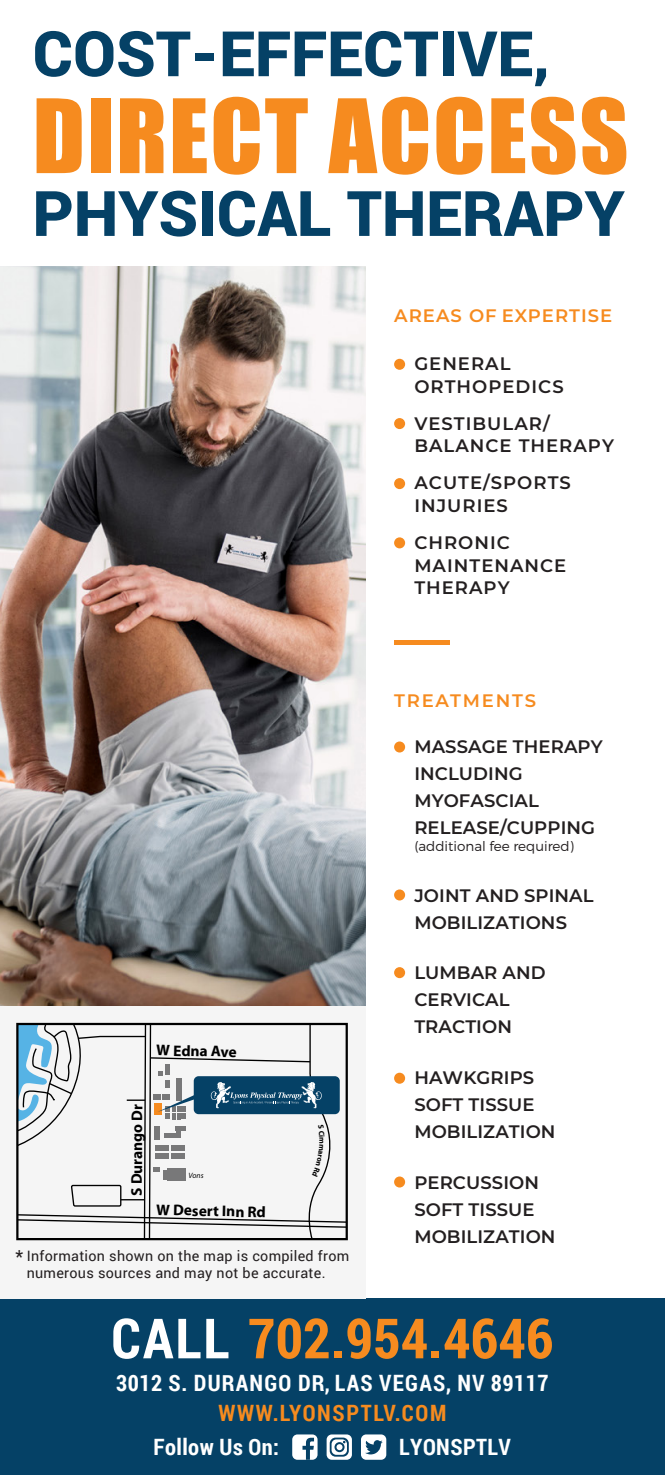
<style>
.page{position:relative;width:665px;height:1475px;background:#fff}
.page>*{position:absolute;margin:0;border:0;box-sizing:border-box;transform-origin:0 0}
.t1{font:94.5px "Impact";letter-spacing:.02em;color:#f68b1f}
.t2{font:900 62.77px "Roboto";color:#054166}
.t3{font:700 55.57px "Roboto Condensed";color:#f68b1f}
.t4{font:700 22.5px "Roboto Condensed";letter-spacing:.055em;color:#fff}
.t5{font:700 22.5px "Roboto Condensed";letter-spacing:.02em;color:#fff}
.t6{font:700 22.5px "Roboto Condensed";letter-spacing:.075em;color:#f68b1f}
.t7{font:600 18px/27px "Montserrat";letter-spacing:.005em;color:#231f20}
.t8{font:600 18px/22.5px "Montserrat";letter-spacing:.055em;color:#231f20}
.t9{font:600 18px "Montserrat";letter-spacing:.06em;color:#f68b1f}
.t10{font:600 18px "Montserrat";letter-spacing:.1em;color:#f68b1f}
.t11{font:18px "Roboto";color:#231f20}
.t12{font:700 15.53px "Myriad Pro";letter-spacing:-.005em;color:#000}
.t13{font:14.4px/17.1px "Roboto";letter-spacing:.02em;color:#231f20}
.t14{font:300 13.5px "Montserrat";color:#231f20}
.t15{font:italic 7.65px "Myriad Pro";color:#000}
.t16{font:700 7.65px "Myriad Pro";color:#000}
.s1{color:#fff}
</style>
<div class="page">
<div style="left:0;top:1298px;width:664px;height:176px;background:#054166"></div>
<div style="left:361px;top:1434px;width:25px;height:25px;background:#fff;border-radius:5px"></div>
<svg style="left:365px;top:1440px;width:17px;height:14px"></svg>
<svg style="left:326px;top:1434px;width:26px;height:25px"></svg>
<svg style="left:329px;top:1437px;width:19px;height:19px"></svg>
<div style="left:292px;top:1434px;width:25px;height:25px;background:#fff;border-radius:5px"></div>
<svg style="left:302px;top:1437px;width:12px;height:22px"></svg>
<div style="left:0;top:1005px;width:365px;height:293px;background:#f5f5f5"></div>
<svg style="left:16px;top:1022px;width:332px;height:219px;background:#4d4e4f"></svg>
<img style="left:0;top:266px;width:365px;height:739px">
<div style="left:394px;top:1176px;width:11px;height:11px;background:#f68b1f;border-radius:50%"></div>
<div style="left:394px;top:1072px;width:11px;height:11px;background:#f68b1f;border-radius:50%"></div>
<div style="left:394px;top:967px;width:11px;height:11px;background:#f68b1f;border-radius:50%"></div>
<div style="left:394px;top:889px;width:11px;height:11px;background:#f68b1f;border-radius:50%"></div>
<div style="left:394px;top:741px;width:11px;height:11px;background:#f68b1f;border-radius:50%"></div>
<div style="left:394px;top:640px;width:55px;height:5px;background:#f68b1f"></div>
<div style="left:394px;top:359px;width:11px;height:11px;background:#f68b1f;border-radius:50%"></div>
<div style="left:394px;top:418px;width:11px;height:11px;background:#f68b1f;border-radius:50%"></div>
<div style="left:394px;top:478px;width:11px;height:11px;background:#f68b1f;border-radius:50%"></div>
<div style="left:394px;top:537px;width:11px;height:11px;background:#f68b1f;border-radius:50%"></div>
<svg style="left:19px;top:1025px;width:326px;height:212px"></svg>
<h2 class="t2" style="left:33px;top:9px;width:518px">COST-EFFECTIVE,</h2>
<h1 class="t1" style="left:33px;top:63px;width:597px">DIRECT ACCESS</h1>
<h2 class="t2" style="left:33px;top:169px;width:593px">PHYSICAL THERAPY</h2>
<p class="t9" style="left:394px;top:302px;width:219px">AREAS OF EXPERTISE</p>
<p class="t8" style="left:414px;top:351px;width:151px">GENERAL<br>ORTHOPEDICS</p>
<p class="t8" style="left:414px;top:411px;width:201px">VESTIBULAR/<br>BALANCE THERAPY</p>
<p class="t8" style="left:414px;top:471px;width:158px">ACUTE/SPORTS<br>INJURIES</p>
<p class="t8" style="left:414px;top:530px;width:153px">CHRONIC<br>MAINTENANCE<br>THERAPY</p>
<p class="t10" style="left:394px;top:687px;width:143px">TREATMENTS</p>
<p class="t7" style="left:414px;top:732px;width:190px">MASSAGE THERAPY<br>INCLUDING<br>MYOFASCIAL<br>RELEASE/CUPPING</p>
<p class="t12" style="left:156px;top:1039px;width:82px;rotate:1deg">W Edna Ave</p>
<p class="t12" style="left:127px;top:1195px;width:93px;rotate:-90deg">S Durango Dr</p>
<p class="t15" style="left:188px;top:1170px;width:16px">Vons</p>
<p class="t12" style="left:156px;top:1199px;width:111px;rotate:1deg">W Desert Inn Rd</p>
<p class="t16" style="left:327px;top:1137px;width:8px;rotate:90deg">m</p>
<p class="t11" style="left:16px;top:1243px;width:9px">*</p>
<p class="t13" style="left:27px;top:1246px;width:324px">Information shown on the map is compiled from numerous sources and may not be accurate.</p>
<p class="t14" style="left:414px;top:838px;width:161px">(additional fee required)</p>
<p class="t7" style="left:414px;top:880px;width:180px">JOINT AND SPINAL<br>MOBILIZATIONS</p>
<p class="t7" style="left:414px;top:958px;width:133px">LUMBAR AND<br>CERVICAL<br>TRACTION</p>
<p class="t7" style="left:414px;top:1063px;width:143px">HAWKGRIPS<br>SOFT TISSUE<br>MOBILIZATION</p>
<p class="t7" style="left:414px;top:1167px;width:143px">PERCUSSION<br>SOFT TISSUE<br>MOBILIZATION</p>
<h3 class="t3" style="left:111px;top:1299px;width:443px"><span class="s1">CALL</span> 702.954.4646</h3>
<p class="t4" style="left:116px;top:1366px;width:433px">3012 S. DURANGO DR, LAS VEGAS, NV 89117</p>
<p class="t6" style="left:218px;top:1397px;width:229px">WWW.LYONSPTLV.COM</p>
<p class="t5" style="left:153px;top:1430px;width:127px">Follow Us On:</p>
<p class="t5" style="left:399px;top:1430px;width:113px">LYONSPTLV</p>
</div>
